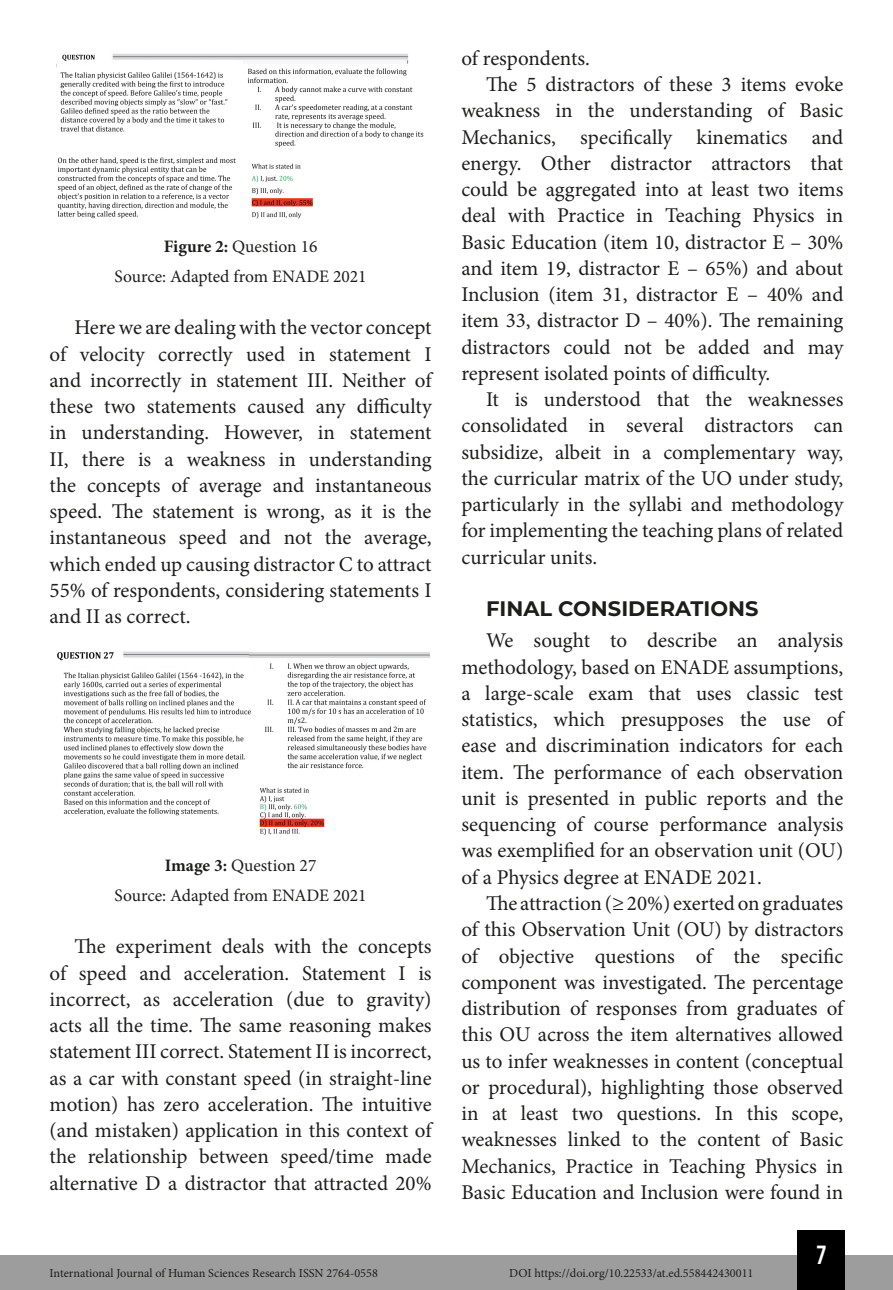
<style>
.page{position:relative;width:893px;height:1290px;background:#fff}
.page>*{position:absolute;margin:0;border:0;box-sizing:border-box;transform-origin:0 0}
.t1{font:26.25px "Bebas Kai";color:#fff}
.t2{font:21px/26.2px "Minion Pro";color:#1d1d1b;text-align:justify}
.t3{font:700 21px "Montserrat";color:#1d1d1b}
.t4{font:17.5px/29.4px "Minion Pro";color:#1d1d1b;text-align:center}
.t5{font:12.25px "Minion Pro";color:#1d1d1b}
.s1{font-weight:700}
</style>
<div class="page">
<div style="left:0;top:1255px;width:893px;height:35px;background:#9d9d9d"></div>
<div style="left:797px;top:1230px;width:48px;height:60px;background:#000"></div>
<img style="left:56px;top:53px;width:368px;height:166px">
<img style="left:57px;top:651px;width:372px;height:184px">
<p class="t4" style="left:115px;top:232px;width:254px"><span class="s1">Figure 2:</span> Question 16<br>Source: Adapted from ENADE 2021</p>
<p class="t2" style="left:50px;top:315px;width:384px;text-indent:25px">Here we are dealing with the vector concept of velocity correctly used in statement I and incorrectly in statement III. Neither of these two statements caused any difficulty in understanding. However, in statement II, there is a weakness in understanding the concepts of average and instantaneous speed. The statement is wrong, as it is the instantaneous speed and not the average, which ended up causing distractor C to attract 55% of respondents, considering statements I and II as correct.</p>
<p class="t4" style="left:115px;top:851px;width:254px"><span class="s1">Image 3:</span> Question 27<br>Source: Adapted from ENADE 2021</p>
<p class="t2" style="left:50px;top:933px;width:384px;text-indent:25px">The experiment deals with the concepts of speed and acceleration. Statement I is incorrect, as acceleration (due to gravity) acts all the time. The same reasoning makes statement III correct. Statement II is incorrect, as a car with constant speed (in straight-line motion) has zero acceleration. The intuitive (and mistaken) application in this context of the relationship between speed/time made alternative D a distractor that attracted 20%</p>
<p class="t2" style="left:461px;top:45px;width:130px">of respondents.</p>
<p class="t2" style="left:486px;top:71px;width:359px">The 5 distractors of these 3 items evoke</p>
<p class="t2" style="left:461px;top:98px;width:384px">weakness in the understanding of Basic</p>
<p class="t2" style="left:461px;top:124px;width:383px">Mechanics, specifically kinematics and</p>
<p class="t2" style="left:461px;top:150px;width:383px">energy. Other distractor attractors that</p>
<p class="t2" style="left:461px;top:176px;width:383px">could be aggregated into at least two items</p>
<p class="t2" style="left:461px;top:203px;width:383px">deal with Practice in Teaching Physics in</p>
<p class="t2" style="left:461px;top:229px;width:384px">Basic Education (item 10, distractor E – 30%</p>
<p class="t2" style="left:461px;top:255px;width:383px">and item 19, distractor E – 65%) and about</p>
<p class="t2" style="left:461px;top:281px;width:384px">Inclusion (item 31, distractor E – 40% and</p>
<p class="t2" style="left:461px;top:308px;width:383px">item 33, distractor D – 40%). The remaining</p>
<p class="t2" style="left:461px;top:334px;width:383px">distractors could not be added and may</p>
<p class="t2" style="left:461px;top:360px;width:310px">represent isolated points of difficulty.</p>
<p class="t2" style="left:486px;top:386px;width:359px">It is understood that the weaknesses</p>
<p class="t2" style="left:461px;top:413px;width:383px">consolidated in several distractors can</p>
<p class="t2" style="left:461px;top:439px;width:383px">subsidize, albeit in a complementary way,</p>
<p class="t2" style="left:461px;top:465px;width:383px">the curricular matrix of the UO under study,</p>
<p class="t2" style="left:461px;top:491px;width:384px">particularly in the syllabi and methodology</p>
<p class="t2" style="left:461px;top:518px;width:383px">for implementing the teaching plans of related</p>
<p class="t2" style="left:461px;top:544px;width:137px">curricular units.</p>
<p class="t3" style="left:486px;top:594px;width:274px">FINAL CONSIDERATIONS</p>
<p class="t2" style="left:461px;top:628px;width:383px;text-indent:25px">We sought to describe an analysis methodology, based on ENADE assumptions, a large-scale exam that uses classic test statistics, which presupposes the use of ease and discrimination indicators for each item. The performance of each observation unit is presented in public reports and the sequencing of course performance analysis was exemplified for an observation unit (OU) of a Physics degree at ENADE 2021.</p>
<p class="t2" style="left:461px;top:890px;width:384px;text-indent:25px">The attraction (≥ 20%) exerted on graduates of this Observation Unit (OU) by distractors of objective questions of the specific component was investigated. The percentage distribution of responses from graduates of this OU across the item alternatives allowed us to infer weaknesses in content (conceptual or procedural), highlighting those observed in at least two questions. In this scope, weaknesses linked to the content of Basic Mechanics, Practice in Teaching Physics in Basic Education and Inclusion were found in</p>
<p class="t1" style="left:817px;top:1241px;width:11px">7</p>
<p class="t5" style="left:50px;top:1265px;width:330px">International Journal of Human Sciences Research ISSN 2764-0558</p>
<p class="t5" style="left:509px;top:1265px;width:246px">DOI https://doi.org/10.22533/at.ed.558442430011</p>
</div>
